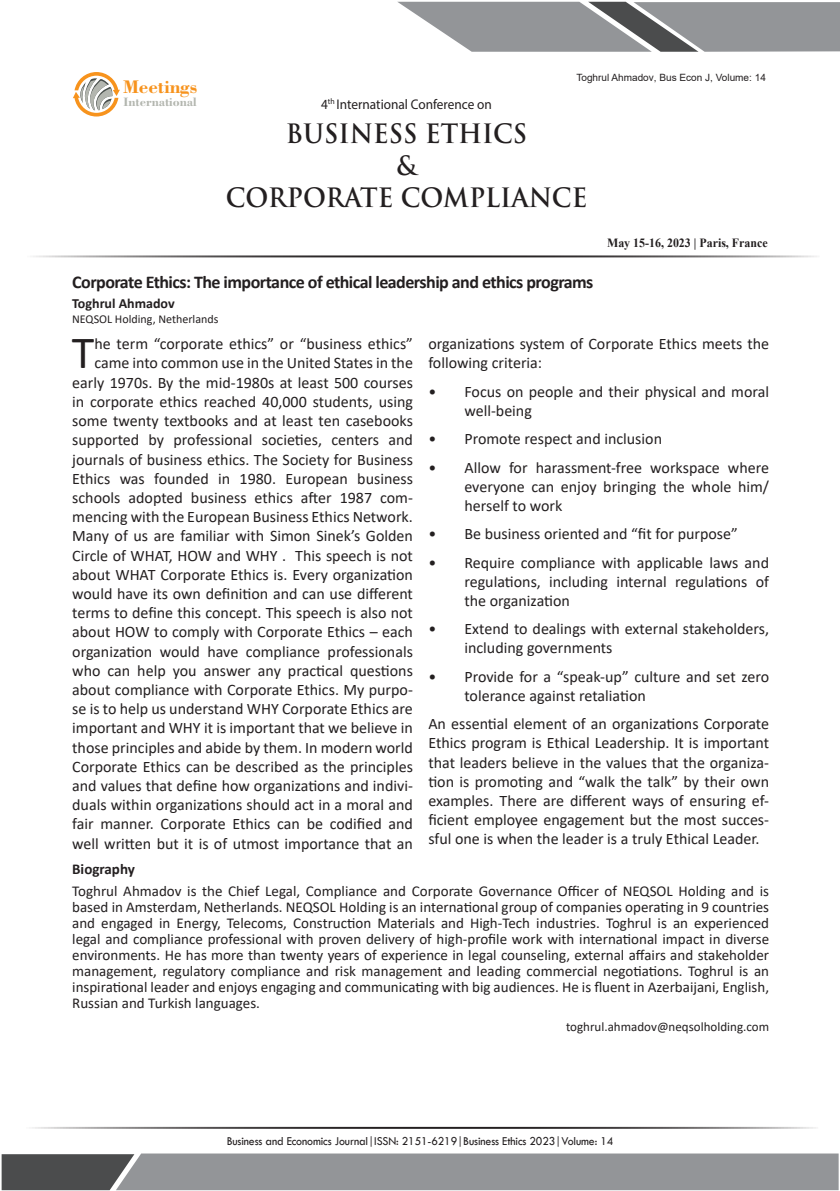
<style>
.page{position:relative;width:840px;height:1191px;background:#fff}
.page>*{position:absolute;margin:0;border:0;box-sizing:border-box;transform-origin:0 0}
.Abstract{font:46.2px "Calibri";color:#231f20}
.t1{font:700 26px/32px "Trajan Pro";color:#231f20;text-align:center;scale:.95 1}
.t2{font:700 19.4px "Bodoni BT";color:#f7931d}
.Name{font:700 18px "Calibri";letter-spacing:-.03em;color:#231f20}
.Abstract-2{font:16px/19.2px "Calibri";color:#231f20}
.Bio_Heading{font:15px/16px "Calibri";color:#231f20;text-align:justify}
.Bio_Heading-2{font:700 15px "Calibri";color:#231f20}
.t3{font:14px "Myriad Pro";color:#231f20;scale:.95 1}
.Name-2{font:700 14px "Calibri";color:#231f20}
.Bio_Heading-3{font:13px "Calibri";color:#231f20}
.t4{font:700 12.8px "Bodoni BT";color:#b3b6af}
.t5{font:700 12.6px "Times New Roman";color:#231f20;scale:.95 1}
.t6{font:12.4px "Tw Cen";letter-spacing:-.01em;color:#231f20;scale:.95 1}
.Affiliation{font:12px "Calibri";color:#231f20}
.t7{font:10px "Arial";color:#231f20}
</style>
<div class="page">
<hr style="left:22px;top:1126px;width:795px;height:2px;background:#231f20">
<svg style="left:398px;top:2px;width:441px;height:50px;background:#9a9b9e"></svg>
<svg style="left:2px;top:1153px;width:836px;height:37px;background:#8b8d90"></svg>
<svg style="left:73px;top:72px;width:47px;height:44px"></svg>
<hr style="left:23px;top:255px;width:796px;height:2px;background:#231f20">
<p class="t2" style="left:123px;top:74px;width:76px">Meetings</p>
<p class="t4" style="left:123px;top:94px;width:75px">International</p>
<p class="t3" style="left:321px;top:95px;width:181px">4<sup>th</sup> International Conference on</p>
<p class="t7" style="left:576px;top:71px;width:191px">Toghrul Ahmadov, Bus Econ J, Volume: 14</p>
<h2 class="t1" style="left:225px;top:118px;width:382px">BUSINESS ETHICS<br>&amp;<br>CORPORATE COMPLIANCE</h2>
<p class="t5" style="left:606px;top:233px;width:170px">May 15-16, 2023 | Paris, France</p>
<p class="Name" style="left:72px;top:269px;width:522px">Corporate Ethics: The importance of ethical leadership and ethics programs</p>
<p class="Name-2" style="left:72px;top:293px;width:104px">Toghrul Ahmadov</p>
<p class="Affiliation" style="left:72px;top:311px;width:148px">NEQSOL Holding, Netherlands</p>
<p class="Abstract" style="left:72px;top:321px;width:24px">T</p>
<p class="Abstract-2" style="left:72px;top:334px;width:342px;text-align:right">he term “corporate ethics” or “business ethics” came into common use in the United States in the early 1970s. By the mid-1980s at least 500 courses in corporate ethics reached 40,000 students, using some twenty textbooks and at least ten casebooks supported by professional societies, centers and journals of business ethics. The Society for Business Ethics was founded in 1980. European business schools adopted business ethics after 1987 com&shy;mencing with the European Business Ethics Network.<br>Many of us are familiar with Simon Sinek’s Golden Circle of WHAT, HOW and WHY . This speech is not about WHAT Corporate Ethics is. Every organization would have its own definition and can use different terms to define this concept. This speech is also not about HOW to comply with Corporate Ethics – each organization would have compliance professionals who can help you answer any practical questions about compliance with Corporate Ethics. My purpo&shy;se is to help us understand WHY Corporate Ethics are important and WHY it is important that we believe in those principles and abide by them. In modern world Corporate Ethics can be described as the principles and values that define how organizations and indivi&shy;duals within organizations should act in a moral and fair manner. Corporate Ethics can be codified and well written but it is of utmost importance that an</p>
<p class="Abstract-2" style="left:428px;top:334px;width:342px">organizations system of Corporate Ethics meets the following criteria:</p>
<p class="Abstract-2" style="left:464px;top:381px;width:306px;text-indent:-36px">• Focus on people and their physical and moral well-being</p>
<p class="Abstract-2" style="left:428px;top:429px;width:235px">• Promote respect and inclusion</p>
<p class="Abstract-2" style="left:464px;top:457px;width:306px;text-align:justify;text-indent:-36px">• Allow for harassment-free workspace where everyone can enjoy bringing the whole him/ herself to work</p>
<p class="Abstract-2" style="left:428px;top:524px;width:311px">• Be business oriented and “fit for purpose”</p>
<p class="Abstract-2" style="left:464px;top:552px;width:306px;text-align:justify;text-indent:-36px">• Require compliance with applicable laws and regulations, including internal regulations of the organization</p>
<p class="Abstract-2" style="left:464px;top:619px;width:306px;text-indent:-36px">• Extend to dealings with external stakeholders, including governments</p>
<p class="Abstract-2" style="left:464px;top:666px;width:306px;text-indent:-36px">• Provide for a “speak-up” culture and set zero tolerance against retaliation</p>
<p class="Abstract-2" style="left:428px;top:714px;width:342px;text-align:justify">An essential element of an organizations Corporate Ethics program is Ethical Leadership. It is important that leaders believe in the values that the organiza&shy;tion is promoting and “walk the talk” by their own examples. There are different ways of ensuring ef&shy;ficient employee engagement but the most succes&shy;sful one is when the leader is a truly Ethical Leader.</p>
<p class="Bio_Heading-2" style="left:72px;top:858px;width:64px">Biography</p>
<p class="Bio_Heading" style="left:72px;top:882px;width:698px">Toghrul Ahmadov is the Chief Legal, Compliance and Corporate Governance Officer of NEQSOL Holding and is based in Amsterdam, Netherlands. NEQSOL Holding is an international group of companies operating in 9 countries and engaged in Energy, Telecoms, Construction Materials and High-Tech industries. Toghrul is an experienced legal and compliance professional with proven delivery of high-profile work with international impact in diverse environments. He has more than twenty years of experience in legal counseling, external affairs and stakeholder management, regulatory compliance and risk management and leading commercial negotiations. Toghrul is an inspirational leader and enjoys engaging and communicating with big audiences. He is fluent in Azerbaijani, English, Russian and Turkish languages.</p>
<p class="Bio_Heading-3" style="left:565px;top:1018px;width:204px">toghrul.ahmadov@neqsolholding.com</p>
<p class="t6" style="left:226px;top:1133px;width:408px">Business and Economics Journal|ISSN: 2151-6219|Business Ethics 2023|Volume: 14</p>
</div>
